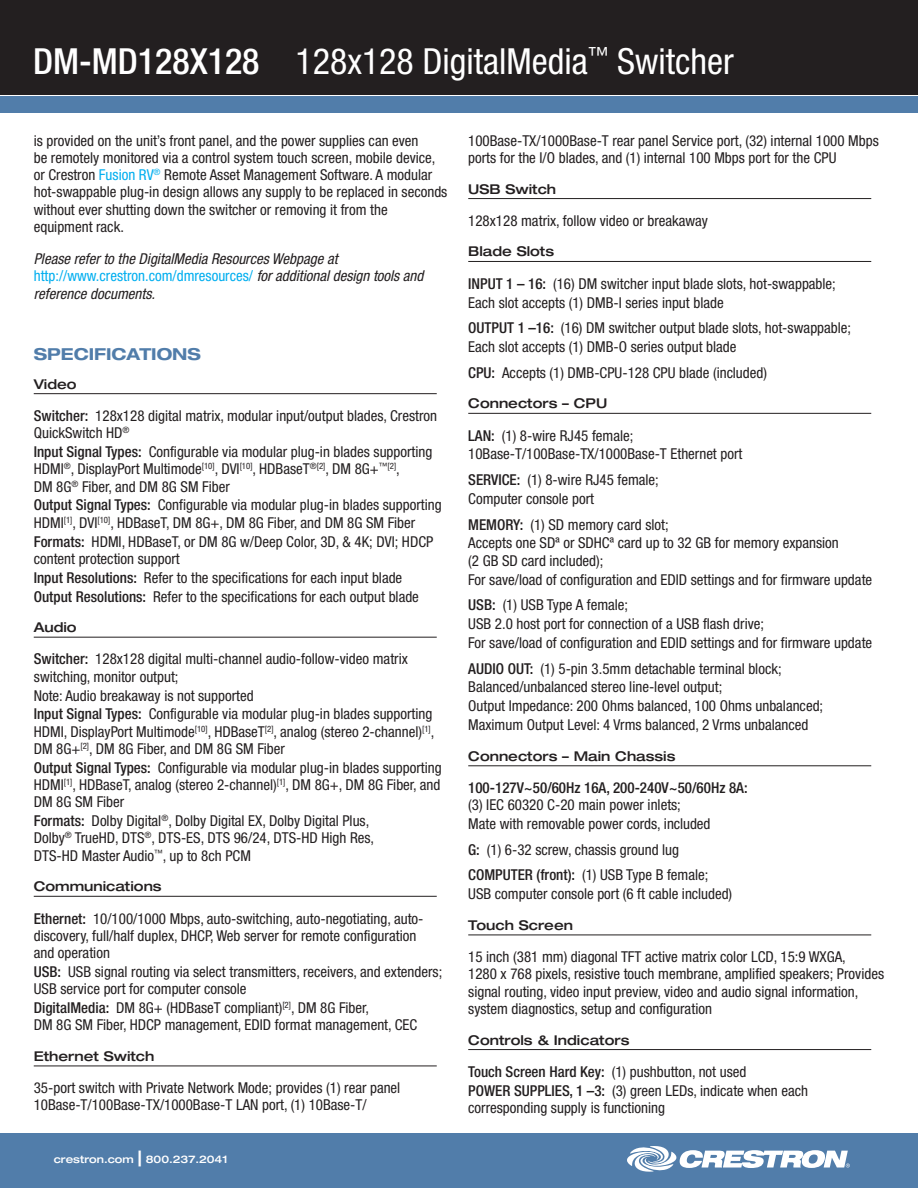
<style>
.page{position:relative;width:918px;height:1188px;background:#fff}
.page>*{position:absolute;margin:0;border:0;box-sizing:border-box;transform-origin:0 0}
.t1{font:condensed 36px "Helvetica Neue LT Std";color:#fff}
.SPECIFICATIONS_title{font:700 expanded 16.5px "Helvetica Neue LT Std";color:#517daa}
.spec_description{font:condensed 15px/17.2px "Helvetica Neue LT Std";color:#231f20}
.t2{font:italic condensed 15px/17.2px "Helvetica Neue LT Std";color:#231f20}
.spec_description-2{font:500 condensed 15px/17.2px "Helvetica Neue LT Std";color:#231f20}
.spec_header{font:500 expanded 13.5px "Helvetica Neue LT Std";color:#231f20}
.t3{font:500 expanded 10.5px "Helvetica Neue LT Std";color:#fff}
.s1{font-weight:500}
.s2{color:#00aeef}
.s3{font-style:normal;color:#00aeef}
.s4{font-size:21px}
.s5{font-weight:400}
</style>
<div class="page">
<div style="left:0;top:0;width:918px;height:94px;background:#231f20"></div>
<div style="left:0;top:96px;width:918px;height:16px;background:#517daa"></div>
<div style="left:0;top:1134px;width:918px;height:54px;background:#517daa"></div>
<svg style="left:627px;top:1146px;width:223px;height:26px"></svg>
<hr style="left:34px;top:393px;width:403px;height:1px;background:#231f20">
<hr style="left:34px;top:637px;width:403px;height:1px;background:#231f20">
<hr style="left:34px;top:896px;width:403px;height:1px;background:#231f20">
<hr style="left:34px;top:1066px;width:403px;height:1px;background:#231f20">
<hr style="left:468px;top:198px;width:403px;height:1px;background:#231f20">
<hr style="left:468px;top:261px;width:403px;height:1px;background:#231f20">
<hr style="left:468px;top:413px;width:403px;height:1px;background:#231f20">
<hr style="left:468px;top:765px;width:403px;height:1px;background:#231f20">
<hr style="left:468px;top:935px;width:403px;height:1px;background:#231f20">
<hr style="left:468px;top:1049px;width:403px;height:1px;background:#231f20">
<h1 class="t1" style="left:33px;top:41px;width:702px"><span class="s1">DM-MD128X128</span> 128x128 DigitalMedia<sup>™</sup> Switcher</h1>
<p class="spec_description" style="left:34px;top:132px;width:415px">is provided on the unit’s front panel, and the power supplies can even<br>be remotely monitored via a control system touch screen, mobile device, or Crestron <span class="s2">Fusion RV</span><sup>®</sup> Remote Asset Management Software. A modular hot-swappable plug-in design allows any supply to be replaced in seconds without ever shutting down the switcher or removing it from the equipment rack.</p>
<p class="t2" style="left:34px;top:251px;width:391px">Please refer to the DigitalMedia Resources Webpage at <span class="s3">http://www.crestron.com/dmresources/</span> for additional design tools and reference documents.</p>
<p class="SPECIFICATIONS_title" style="left:34px;top:343px;width:169px">SPECIFICATIONS</p>
<p class="spec_header" style="left:34px;top:376px;width:44px">Video</p>
<p class="spec_description" style="left:34px;top:407px;width:405px"><span class="s1">Switcher:</span> 128x128 digital matrix, modular input/output blades, Crestron<br>QuickSwitch HD<sup>®</sup></p>
<p class="spec_description" style="left:34px;top:443px;width:400px"><span class="s1">Input Signal Types:</span> Configurable via modular plug-in blades supporting<br>HDMI<sup>®</sup>, DisplayPort Multimode<sup>[10]</sup>, DVI<sup>[10]</sup>, HDBaseT<sup>®[2]</sup>, DM 8G+<sup>™[2]</sup>,<br>DM 8G<sup>®</sup> Fiber, and DM 8G SM Fiber</p>
<p class="spec_description" style="left:34px;top:496px;width:409px"><span class="s1">Output Signal Types:</span> Configurable via modular plug-in blades supporting<br>HDMI<sup>[1]</sup>, DVI<sup>[10]</sup>, HDBaseT, DM 8G+, DM 8G Fiber, and DM 8G SM Fiber</p>
<p class="spec_description" style="left:34px;top:533px;width:401px"><span class="s1">Formats:</span> HDMI, HDBaseT, or DM 8G w/Deep Color, 3D, &amp; 4K; DVI; HDCP content protection support</p>
<p class="spec_description" style="left:34px;top:569px;width:370px"><span class="s1">Input Resolutions:</span> Refer to the specifications for each input blade</p>
<p class="spec_description" style="left:34px;top:588px;width:387px"><span class="s1">Output Resolutions:</span> Refer to the specifications for each output blade</p>
<p class="spec_header" style="left:34px;top:619px;width:44px">Audio</p>
<p class="spec_description" style="left:34px;top:650px;width:376px"><span class="s1">Switcher:</span> 128x128 digital multi-channel audio-follow-video matrix switching, monitor output;</p>
<p class="spec_description" style="left:34px;top:687px;width:221px">Note: Audio breakaway is not supported</p>
<p class="spec_description" style="left:34px;top:705px;width:402px"><span class="s1">Input Signal Types:</span> Configurable via modular plug-in blades supporting<br>HDMI, DisplayPort Multimode<sup>[10]</sup>, HDBaseT<sup>[2]</sup>, analog (stereo 2-channel)<sup>[1]</sup>,<br>DM 8G+<sup>[2]</sup>, DM 8G Fiber, and DM 8G SM Fiber</p>
<p class="spec_description" style="left:34px;top:759px;width:409px;text-align:justify"><span class="s1">Output Signal Types:</span> Configurable via modular plug-in blades supporting HDMI<sup>[1]</sup>, HDBaseT, analog (stereo 2-channel)<sup>[1]</sup>, DM 8G+, DM 8G Fiber, and DM 8G SM Fiber</p>
<p class="spec_description" style="left:34px;top:812px;width:342px"><span class="s1">Formats:</span> Dolby Digital<sup>®</sup>, Dolby Digital EX, Dolby Digital Plus,<br>Dolby<sup>®</sup> TrueHD, DTS<sup>®</sup>, DTS-ES, DTS 96/24, DTS-HD High Res,<br>DTS-HD Master Audio<sup>™</sup>, up to 8ch PCM</p>
<p class="spec_header" style="left:34px;top:878px;width:129px">Communications</p>
<p class="spec_description" style="left:34px;top:910px;width:391px"><span class="s1">Ethernet:</span> 10/100/1000 Mbps, auto-switching, auto-negotiating, auto&shy;discovery, full/half duplex, DHCP, Web server for remote configuration and operation</p>
<p class="spec_description" style="left:34px;top:963px;width:410px"><span class="s1">USB:</span> USB signal routing via select transmitters, receivers, and extenders;<br>USB service port for computer console</p>
<p class="spec_description" style="left:34px;top:999px;width:385px"><span class="s1">DigitalMedia:</span> DM 8G+ (HDBaseT compliant)<sup>[2]</sup>, DM 8G Fiber,<br>DM 8G SM Fiber, HDCP management, EDID format management, CEC</p>
<p class="spec_header" style="left:34px;top:1048px;width:122px">Ethernet Switch</p>
<p class="spec_description" style="left:34px;top:1079px;width:368px">35-port switch with Private Network Mode; provides (1) rear panel<br>10Base-T/100Base-TX/1000Base-T LAN port, (1) 10Base-T/</p>
<p class="t3" style="left:54px;top:1153px;width:175px">crestron.com <span class="s4">|</span> 800.237.2041</p>
<p class="spec_description" style="left:468px;top:132px;width:412px">100Base-TX/1000Base-T rear panel Service port, (32) internal 1000 Mbps ports for the I/O blades, and (1) internal 100 Mbps port for the CPU</p>
<p class="spec_header" style="left:468px;top:180px;width:89px">USB Switch</p>
<p class="spec_description" style="left:468px;top:212px;width:241px">128x128 matrix, follow video or breakaway</p>
<p class="spec_header" style="left:468px;top:243px;width:87px">Blade Slots</p>
<p class="spec_description" style="left:468px;top:275px;width:369px"><span class="s1">INPUT 1 – 16:</span> (16) DM switcher input blade slots, hot-swappable;</p>
<p class="spec_description" style="left:468px;top:294px;width:257px">Each slot accepts (1) DMB-I series input blade</p>
<p class="spec_description" style="left:468px;top:319px;width:384px"><span class="s1">OUTPUT 1 –16:</span> (16) DM switcher output blade slots, hot-swappable;</p>
<p class="spec_description" style="left:468px;top:338px;width:270px">Each slot accepts (1) DMB-O series output blade</p>
<p class="spec_description" style="left:468px;top:364px;width:300px"><span class="s1">CPU:</span> Accepts (1) DMB-CPU-128 CPU blade (included)</p>
<p class="spec_header" style="left:468px;top:395px;width:140px">Connectors – CPU</p>
<p class="spec_description" style="left:468px;top:427px;width:167px"><span class="s1">LAN:</span> (1) 8-wire RJ45 female;</p>
<p class="spec_description" style="left:468px;top:445px;width:276px">10Base-T/100Base-TX/1000Base-T Ethernet port</p>
<p class="spec_description" style="left:468px;top:471px;width:192px"><span class="s1">SERVICE:</span> (1) 8-wire RJ45 female;</p>
<p class="spec_description" style="left:468px;top:490px;width:127px">Computer console port</p>
<p class="spec_description" style="left:468px;top:516px;width:202px"><span class="s1">MEMORY:</span> (1) SD memory card slot;</p>
<p class="spec_description" style="left:468px;top:534px;width:372px">Accepts one SDª or SDHCª card up to 32 GB for memory expansion (2 GB SD card included);</p>
<p class="spec_description" style="left:468px;top:571px;width:406px">For save/load of configuration and EDID settings and for firmware update</p>
<p class="spec_description" style="left:468px;top:596px;width:161px"><span class="s1">USB:</span> (1) USB Type A female;</p>
<p class="spec_description" style="left:468px;top:615px;width:297px">USB 2.0 host port for connection of a USB flash drive;</p>
<p class="spec_description" style="left:468px;top:634px;width:406px">For save/load of configuration and EDID settings and for firmware update</p>
<p class="spec_description" style="left:468px;top:660px;width:315px"><span class="s1">AUDIO OUT:</span> (1) 5-pin 3.5mm detachable terminal block;</p>
<p class="spec_description" style="left:468px;top:678px;width:256px">Balanced/unbalanced stereo line-level output;</p>
<p class="spec_description" style="left:468px;top:697px;width:356px">Output Impedance: 200 Ohms balanced, 100 Ohms unbalanced;</p>
<p class="spec_description" style="left:468px;top:716px;width:342px">Maximum Output Level: 4 Vrms balanced, 2 Vrms unbalanced</p>
<p class="spec_header" style="left:468px;top:748px;width:209px">Connectors – Main Chassis</p>
<p class="spec_description-2" style="left:468px;top:779px;width:281px">100-127V~50/60Hz 16A, 200-240V~50/60Hz 8A: <span class="s5">(3) IEC 60320 C-20 main power inlets;</span></p>
<p class="spec_description" style="left:468px;top:815px;width:244px">Mate with removable power cords, included</p>
<p class="spec_description" style="left:468px;top:841px;width:212px"><span class="s1">G:</span> (1) 6-32 screw, chassis ground lug</p>
<p class="spec_description" style="left:468px;top:866px;width:242px"><span class="s1">COMPUTER (front):</span> (1) USB Type B female;</p>
<p class="spec_description" style="left:468px;top:885px;width:265px">USB computer console port (6 ft cable included)</p>
<p class="spec_header" style="left:468px;top:917px;width:106px">Touch Screen</p>
<p class="spec_description" style="left:468px;top:948px;width:417px">15 inch (381 mm) diagonal TFT active matrix color LCD, 15:9 WXGA,<br>1280 x 768 pixels, resistive touch membrane, amplified speakers; Provides signal routing, video input preview, video and audio signal information, system diagnostics, setup and configuration</p>
<p class="spec_header" style="left:468px;top:1031px;width:163px">Controls &amp; Indicators</p>
<p class="spec_description" style="left:468px;top:1063px;width:280px"><span class="s1">Touch Screen Hard Key:</span> (1) pushbutton, not used</p>
<p class="spec_description" style="left:468px;top:1082px;width:341px"><span class="s1">POWER SUPPLIES, 1 –3:</span> (3) green LEDs, indicate when each corresponding supply is functioning</p>
</div>
